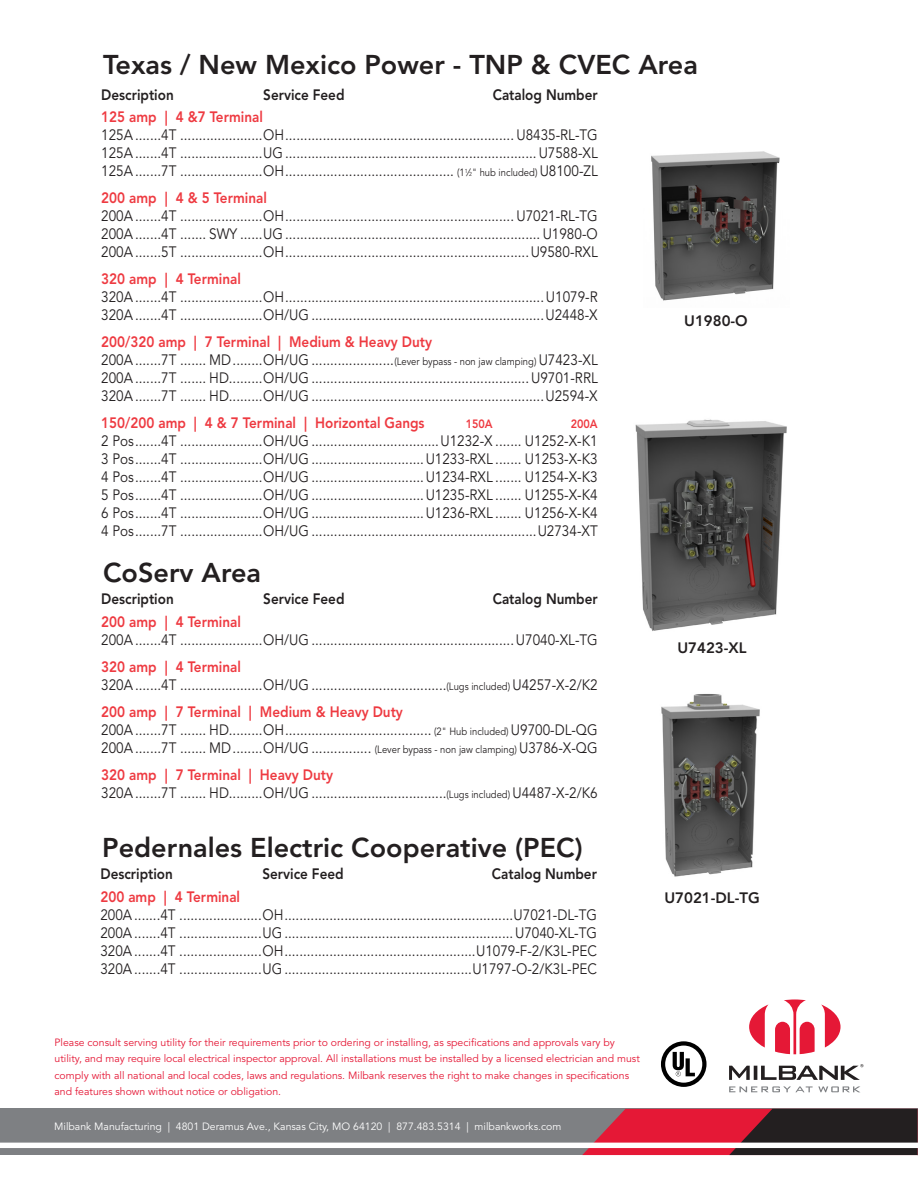
<style>
.page{position:relative;width:918px;height:1188px;background:#fff}
.page>*{position:absolute;margin:0;border:0;box-sizing:border-box;transform-origin:0 0}
.t1{font:800 27px "Avenir LT Std";color:#231f20}
.t2{font:15px/18px "Avenir LT Std";color:#231f20;scale:.9 1}
.t3{font:800 15px "Avenir LT Std";color:#ee3a41;scale:.9 1}
.t4{font:800 15px "Avenir LT Std";color:#231f20;scale:.9 1}
.t5{font:800 15px "Avenir LT Std";color:#231f20}
.t6{font:800 12px "Avenir LT Std";color:#ee3a41;scale:.9 1}
.t7{font:10.5px/16.5px "Avenir LT Std";color:#e51836}
.t8{font:10.5px "Avenir LT Std";color:#fff}
.s1{font-size:10.5px}
.s2{font-size:5.7px}
.s3{font-weight:800;color:#ee3a41}
</style>
<div class="page">
<div style="left:0;top:1109px;width:918px;height:46px;background:#7e8083"></div>
<div style="left:0;top:1142px;width:918px;height:6px;background:#fff"></div>
<svg style="left:749px;top:999px;width:92px;height:55px"></svg>
<svg style="left:729px;top:1086px;width:131px;height:6px"></svg>
<svg style="left:729px;top:1064px;width:134px;height:16px"></svg>
<svg style="left:661px;top:1041px;width:46px;height:46px"></svg>
<svg style="left:582px;top:1109px;width:336px;height:46px"></svg>
<img style="left:651px;top:151px;width:129px;height:150px">
<img style="left:635px;top:419px;width:152px;height:212px">
<img style="left:661px;top:694px;width:99px;height:183px">
<h1 class="t1" style="left:103px;top:49px;width:596px">Texas / New Mexico Power - TNP &amp; CVEC Area</h1>
<p class="t4" style="left:101px;top:86px;width:82px">Description</p>
<p class="t4" style="left:263px;top:86px;width:92px">Service Feed</p>
<p class="t4" style="left:493px;top:86px;width:118px">Catalog Number</p>
<p class="t3" style="left:101px;top:108px;width:181px">125 amp | 4 &amp;7 Terminal</p>
<p class="t2" style="left:101px;top:127px;width:553px;text-align:justify">125A.......4T ......................OH............................................................. U8435-RL-TG 125A.......4T ......................UG ................................................................... U7588-XL 125A.......7T ......................OH............................................. <span class="s1">(1</span><sup>1</sup><span class="s1">⁄</span><span class="s2">2</span><span class="s1">" hub included)</span> U8100-ZL</p>
<p class="t3" style="left:101px;top:189px;width:186px">200 amp | 4 &amp; 5 Terminal</p>
<p class="t2" style="left:101px;top:208px;width:553px;text-align:justify">200A.......4T ......................OH............................................................. U7021-RL-TG 200A.......4T ....... SWY ......UG .................................................................... U1980-O 200A.......5T ......................OH.................................................................U9580-RXL</p>
<p class="t3" style="left:101px;top:270px;width:157px">320 amp | 4 Terminal</p>
<p class="t2" style="left:101px;top:289px;width:553px">320A.......4T ......................OH.....................................................................U1079-R<br>320A.......4T ......................OH/UG ..............................................................U2448-X</p>
<p class="t2" style="left:101px;top:334px;width:553px"><span class="s3">200/320 amp | 7 Terminal | Medium &amp; Heavy Duty<br></span>200A.......7T ....... MD........OH/UG ......................<span class="s1">(Lever bypass - non jaw clamping)</span> U7423-XL 200A.......7T ....... HD.........OH/UG .......................................................... U9701-RRL 320A.......7T ....... HD.........OH/UG ..............................................................U2594-X</p>
<p class="t3" style="left:101px;top:414px;width:361px">150/200 amp | 4 &amp; 7 Terminal | Horizontal Gangs</p>
<p class="t6" style="left:466px;top:417px;width:31px">150A</p>
<p class="t6" style="left:571px;top:417px;width:31px">200A</p>
<p class="t2" style="left:101px;top:433px;width:553px;text-align:justify">2 Pos.......4T ......................OH/UG ..................................U1232-X ....... U1252-X-K1<br>3 Pos.......4T ......................OH/UG ..............................U1233-RXL ....... U1253-X-K3<br>4 Pos.......4T ......................OH/UG ..............................U1234-RXL ....... U1254-X-K3<br>5 Pos.......4T ......................OH/UG ..............................U1235-RXL ....... U1255-X-K4<br>6 Pos.......4T ......................OH/UG ..............................U1236-RXL ....... U1256-X-K4<br>4 Pos.......7T ......................OH/UG ............................................................U2734-XT</p>
<h1 class="t1" style="left:103px;top:557px;width:159px">CoServ Area</h1>
<p class="t4" style="left:101px;top:590px;width:82px">Description</p>
<p class="t4" style="left:263px;top:590px;width:92px">Service Feed</p>
<p class="t4" style="left:493px;top:590px;width:118px">Catalog Number</p>
<p class="t3" style="left:101px;top:613px;width:157px">200 amp | 4 Terminal</p>
<p class="t2" style="left:101px;top:631px;width:553px">200A.......4T ......................OH/UG ......................................................U7040-XL-TG</p>
<p class="t2" style="left:101px;top:658px;width:553px"><span class="s3">320 amp | 4 Terminal<br></span>320A.......4T ......................OH/UG ....................................<span class="s1">(Lugs included)</span> U4257-X-2/K2</p>
<p class="t2" style="left:101px;top:703px;width:553px"><span class="s3">200 amp | 7 Terminal | Medium &amp; Heavy Duty<br></span>200A.......7T ....... HD.........OH....................................... <span class="s1">(2" Hub included)</span> U9700-DL-QG<br>200A.......7T ....... MD........OH/UG ................ <span class="s1">(Lever bypass - non jaw clamping)</span> U3786-X-QG</p>
<p class="t2" style="left:101px;top:766px;width:553px"><span class="s3">320 amp | 7 Terminal | Heavy Duty<br></span>320A.......7T ....... HD.........OH/UG ....................................<span class="s1">(Lugs included)</span> U4487-X-2/K6</p>
<h1 class="t1" style="left:102px;top:832px;width:482px">Pedernales Electric Cooperative (PEC)</h1>
<p class="t4" style="left:100px;top:865px;width:82px">Description</p>
<p class="t4" style="left:262px;top:865px;width:92px">Service Feed</p>
<p class="t4" style="left:492px;top:865px;width:118px">Catalog Number</p>
<p class="t3" style="left:100px;top:887px;width:157px">200 amp | 4 Terminal</p>
<p class="t2" style="left:100px;top:906px;width:553px;text-align:justify">200A.......4T ......................OH.............................................................U7021-DL-TG 200A.......4T ......................UG .............................................................U7040-XL-TG 320A.......4T ......................OH...................................................U1079-F-2/K3L-PEC 320A.......4T ......................UG ..................................................U1797-O-2/K3L-PEC</p>
<p class="t7" style="left:55px;top:1034px;width:587px">Please consult serving utility for their requirements prior to ordering or installing, as specifications and approvals vary by utility, and may require local electrical inspector approval. All installations must be installed by a licensed electrician and must comply with all national and local codes, laws and regulations. Milbank reserves the right to make changes in specifications and features shown without notice or obligation.</p>
<p class="t8" style="left:54px;top:1121px;width:509px">Milbank Manufacturing | 4801 Deramus Ave., Kansas City, MO 64120 | 877.483.5314 | milbankworks.com</p>
<p class="t5" style="left:684px;top:312px;width:65px">U1980-O</p>
<p class="t5" style="left:677px;top:639px;width:71px">U7423-XL</p>
<p class="t5" style="left:664px;top:889px;width:97px">U7021-DL-TG</p>
</div>
